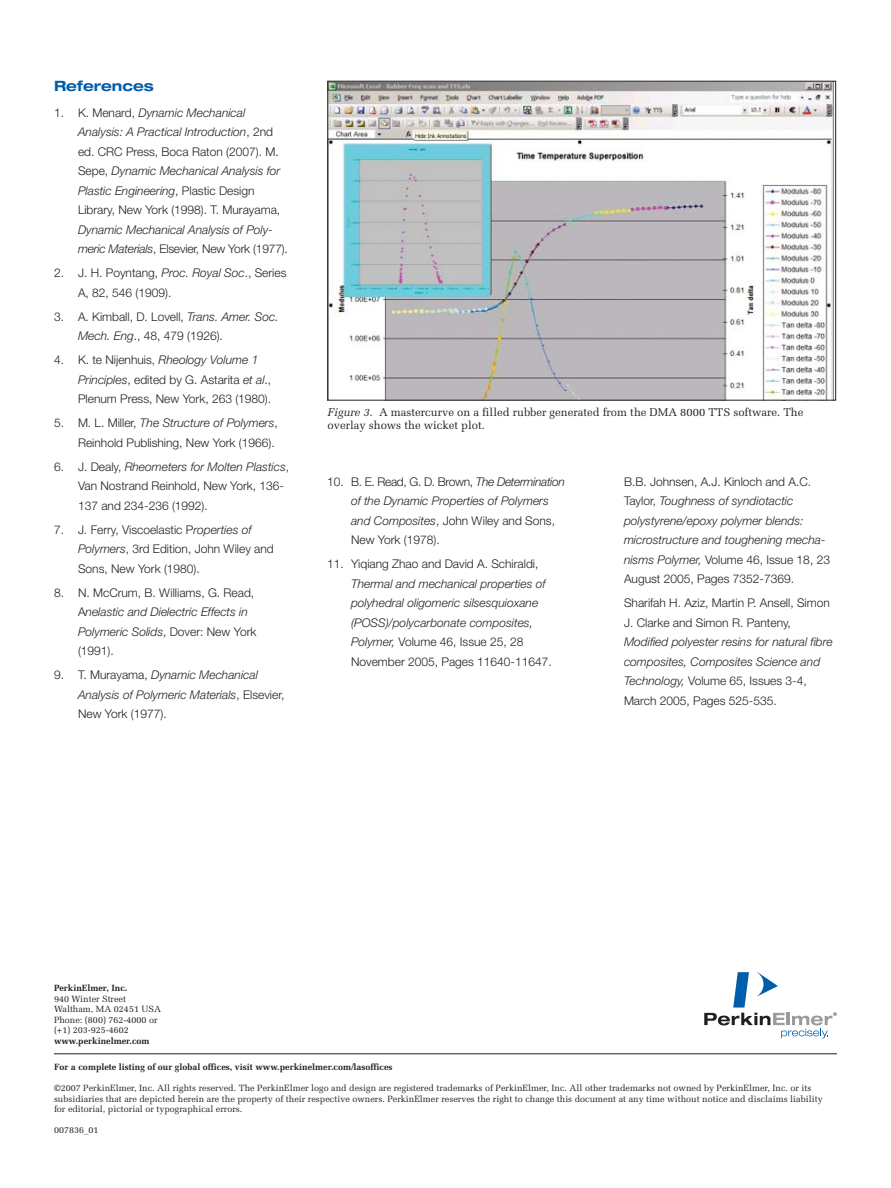
<style>
.page{position:relative;width:891px;height:1188px;background:#fff}
.page>*{position:absolute;margin:0;border:0;box-sizing:border-box;transform-origin:0 0}
.t1{font:700 expanded 14.25px "Helvetica Neue";color:#005daa}
.t2{font:300 12px/19.5px "Helvetica Neue";color:#231f20}
.t3{font:italic 300 12px/19.5px "Helvetica Neue";color:#231f20}
.t4{font:11.25px/13.5px "Melior";color:#231f20}
.t5{font:9px/10.5px "Melior";color:#231f20}
.t6{font:700 9px "Melior";color:#231f20}
.s1{font-style:italic}
.s2{font-style:normal}
</style>
<div class="page">
<svg style="left:704px;top:972px;width:133px;height:66px"></svg>
<hr style="left:54px;top:1053px;width:783px;height:1px;background:#231f20">
<img style="left:330px;top:83px;width:504px;height:315px">
<div style="left:328px;top:81px;width:508px;height:319px;border:1px solid #231f20"></div>
<p class="t1" style="left:54px;top:81px;width:101px">References</p>
<p class="t2" style="left:78px;top:104px;width:204px;text-indent:-24px">1. K. Menard, <span class="s1">Dynamic Mechanical Analysis: A Practical Introduction</span>, 2nd ed. CRC Press, Boca Raton (2007). M.<br>Sepe, <span class="s1">Dynamic Mechanical Analysis for Plastic Engineering</span>, Plastic Design Library, New York (1998). T. Murayama,</p>
<p class="t3" style="left:78px;top:221px;width:211px">Dynamic Mechanical Analysis of Poly&shy;meric Materials<span class="s2">, Elsevier, New York (1977).</span></p>
<p class="t2" style="left:78px;top:264px;width:210px;text-indent:-24px">2. J. H. Poyntang, <span class="s1">Proc. Royal Soc</span>., Series<br>A, 82, 546 (1909).</p>
<p class="t2" style="left:78px;top:308px;width:202px;text-indent:-24px">3. A. Kimball, D. Lovell, <span class="s1">Trans. Amer. Soc.<br>Mech. Eng</span>., 48, 479 (1926).</p>
<p class="t2" style="left:78px;top:351px;width:195px;text-indent:-24px">4. K. te Nijenhuis, <span class="s1">Rheology Volume 1<br>Principles</span>, edited by G. Astarita <span class="s1">et al</span>.,<br>Plenum Press, New York, 263 (1980).</p>
<p class="t2" style="left:54px;top:414px;width:225px;text-align:right">5. M. L. Miller, <span class="s1">The Structure of Polymers</span>,<br>Reinhold Publishing, New York (1966).</p>
<p class="t2" style="left:78px;top:458px;width:213px;text-indent:-24px">6. J. Dealy, <span class="s1">Rheometers for Molten Plastics</span>,<br>Van Nostrand Reinhold, New York, 136-<br>137 and 234-236 (1992).</p>
<p class="t2" style="left:78px;top:521px;width:197px;text-indent:-24px">7. J. Ferry, Viscoelastic P<span class="s1">roperties of<br>Polymers</span>, 3rd Edition, John Wiley and<br>Sons, New York (1980).</p>
<p class="t2" style="left:78px;top:584px;width:180px;text-indent:-24px">8. N. McCrum, B. Williams, G. Read,<br>A<span class="s1">nelastic and Dielectric Effects in<br>Polymeric Solids</span>, Dover: New York (1991).</p>
<p class="t3" style="left:78px;top:666px;width:208px;text-indent:-24px"><span class="s2">9. T. Murayama,</span> Dynamic Mechanical<br>Analysis of Polymeric Materials<span class="s2">, Elsevier,<br>New York (1977).</span></p>
<p class="t4" style="left:328px;top:406px;width:477px"><span class="s1">Figure 3.</span> A mastercurve on a filled rubber generated from the DMA 8000 TTS software. The overlay shows the wicket plot.</p>
<p class="t3" style="left:351px;top:473px;width:215px;text-indent:-24px"><span class="s2">10. B. E. Read, G. D. Brown,</span> The Determination of the Dynamic Properties of Polymers and Composites<span class="s2">, John Wiley and Sons, New York (1978).</span></p>
<p class="t2" style="left:327px;top:555px;width:213px">11. Yiqiang Zhao and David A. Schiraldi,</p>
<p class="t3" style="left:351px;top:575px;width:202px">Thermal and mechanical properties of polyhedral oligomeric silsesquioxane (POSS)/polycarbonate composites, Polymer, <span class="s2">Volume 46, Issue 25, 28<br>November 2005, Pages 11640-11647.</span></p>
<p class="t3" style="left:624px;top:473px;width:208px"><span class="s2">B.B. Johnsen, A.J. Kinloch and A.C.<br>Taylor,</span> Toughness of syndiotactic polystyrene/epoxy polymer blends: microstructure and toughening mecha&shy;nisms Polymer, <span class="s2">Volume 46, Issue 18, 23<br>August 2005, Pages 7352-7369.</span></p>
<p class="t2" style="left:624px;top:594px;width:207px">Sharifah H. Aziz, Martin P. Ansell, Simon<br>J. Clarke and Simon R. Panteny,</p>
<p class="t3" style="left:624px;top:633px;width:210px">Modified polyester resins for natural fibre composites, Composites Science and Technology, <span class="s2">Volume 65, Issues 3-4, March 2005, Pages 525-535.</span></p>
<p class="t6" style="left:54px;top:984px;width:75px">PerkinElmer, Inc.</p>
<p class="t5" style="left:54px;top:994px;width:109px">940 Winter Street<br>Waltham, MA 02451 USA<br>Phone: (800) 762-4000 or (+1) 203-925-4602</p>
<p class="t6" style="left:54px;top:1037px;width:97px">www.perkinelmer.com</p>
<p class="t6" style="left:54px;top:1064px;width:340px">For a complete listing of our global offices, visit www.perkinelmer.com/lasoffices</p>
<p class="t5" style="left:54px;top:1084px;width:770px">©2007 PerkinElmer, Inc. All rights reserved. The PerkinElmer logo and design are registered trademarks of PerkinElmer, Inc. All other trademarks not owned by PerkinElmer, Inc. or its subsidiaries that are depicted herein are the property of their respective owners. PerkinElmer reserves the right to change this document at any time without notice and disclaims liability for editorial, pictorial or typographical errors.</p>
<p class="t5" style="left:54px;top:1126px;width:46px">007836_01</p>
</div>
